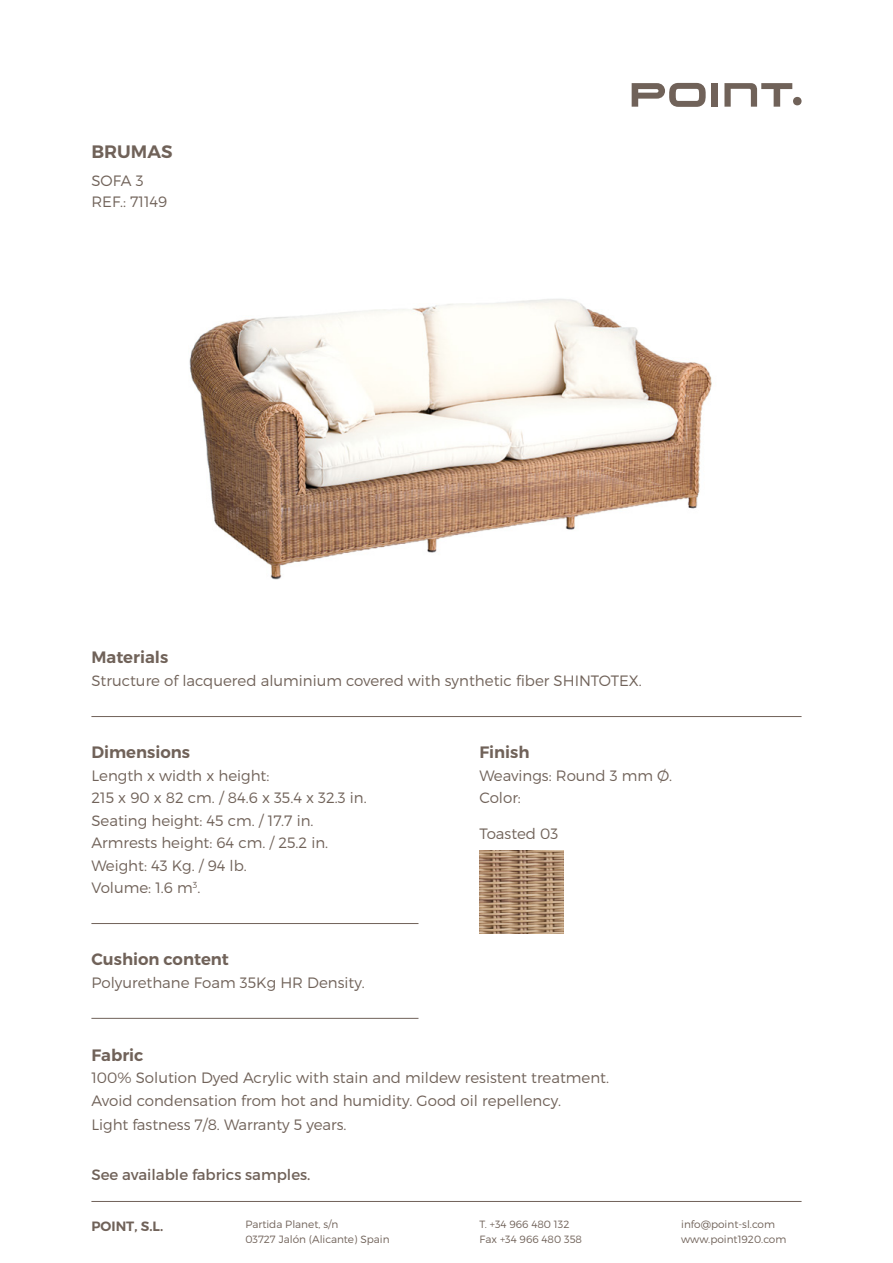
<style>
.page{position:relative;width:893px;height:1263px;background:#fff}
.page>*{position:absolute;margin:0;border:0;box-sizing:border-box;transform-origin:0 0}
.t1{font:600 18px "Montserrat";color:#706259}
.t2{font:600 16.5px "Montserrat";color:#706259}
.t3{font:300 15px/22.5px "Montserrat";color:#706259}
.t4{font:15px "Montserrat";color:#706259}
.t5{font:600 13.5px "Montserrat";color:#706259}
.t6{font:300 10.5px/15px "Montserrat";color:#706259}
</style>
<div class="page">
<div style="left:712px;top:83px;width:6px;height:24px;background:#706259"></div>
<svg style="left:724px;top:83px;width:68px;height:24px"></svg>
<div style="left:793px;top:97px;width:8px;height:8px;background:#706259;border-radius:50%"></div>
<svg style="left:632px;top:83px;width:74px;height:24px"></svg>
<hr style="left:91px;top:1018px;width:327px;height:1px;background:#706259">
<hr style="left:91px;top:1201px;width:710px;height:1px;background:#706259">
<hr style="left:91px;top:716px;width:710px;height:1px;background:#706259">
<hr style="left:91px;top:923px;width:327px;height:1px;background:#706259">
<img style="left:189px;top:299px;width:523px;height:281px">
<img style="left:479px;top:851px;width:85px;height:82px">
<p class="t1" style="left:91px;top:140px;width:83px">BRUMAS</p>
<p class="t3" style="left:91px;top:170px;width:77px;line-height:21px">SOFA 3<br>REF.: 71149</p>
<p class="t2" style="left:91px;top:647px;width:78px">Materials</p>
<p class="t3" style="left:91px;top:669px;width:552px">Structure of lacquered aluminium covered with synthetic fiber SHINTOTEX.</p>
<p class="t2" style="left:91px;top:742px;width:100px">Dimensions</p>
<p class="t2" style="left:479px;top:742px;width:52px">Finish</p>
<p class="t3" style="left:91px;top:764px;width:277px">Length x width x height:<br>215 x 90 x 82 cm. / 84.6 x 35.4 x 32.3 in.<br>Seating height: 45 cm. / 17.7 in.<br>Armrests height: 64 cm. / 25.2 in.<br>Weight: 43 Kg. / 94 lb.<br>Volume: 1.6 m<sup>3</sup>.</p>
<p class="t2" style="left:91px;top:949px;width:139px">Cushion content</p>
<p class="t3" style="left:91px;top:971px;width:275px">Polyurethane Foam 35Kg HR Density.</p>
<p class="t3" style="left:479px;top:764px;width:194px">Weavings: Round 3 mm Ø.<br>Color:</p>
<p class="t3" style="left:479px;top:822px;width:80px">Toasted 03</p>
<p class="t2" style="left:91px;top:1044px;width:54px">Fabric</p>
<p class="t3" style="left:91px;top:1066px;width:519px">100% Solution Dyed Acrylic with stain and mildew resistent treatment.<br>Avoid condensation from hot and humidity. Good oil repellency.</p>
<p class="t3" style="left:91px;top:1113px;width:257px">Light fastness 7/8. Warranty 5 years.</p>
<p class="t4" style="left:91px;top:1165px;width:221px">See available fabrics samples.</p>
<p class="t5" style="left:91px;top:1217px;width:73px">POINT, S.L.</p>
<p class="t6" style="left:245px;top:1216px;width:146px">Partida Planet, s/n<br>03727 Jalón (Alicante) Spain</p>
<p class="t6" style="left:681px;top:1216px;width:107px">info@point-sl.com www.point1920.com</p>
<p class="t6" style="left:480px;top:1216px;width:104px">T. +34 966 480 132<br>Fax +34 966 480 358</p>
</div>
